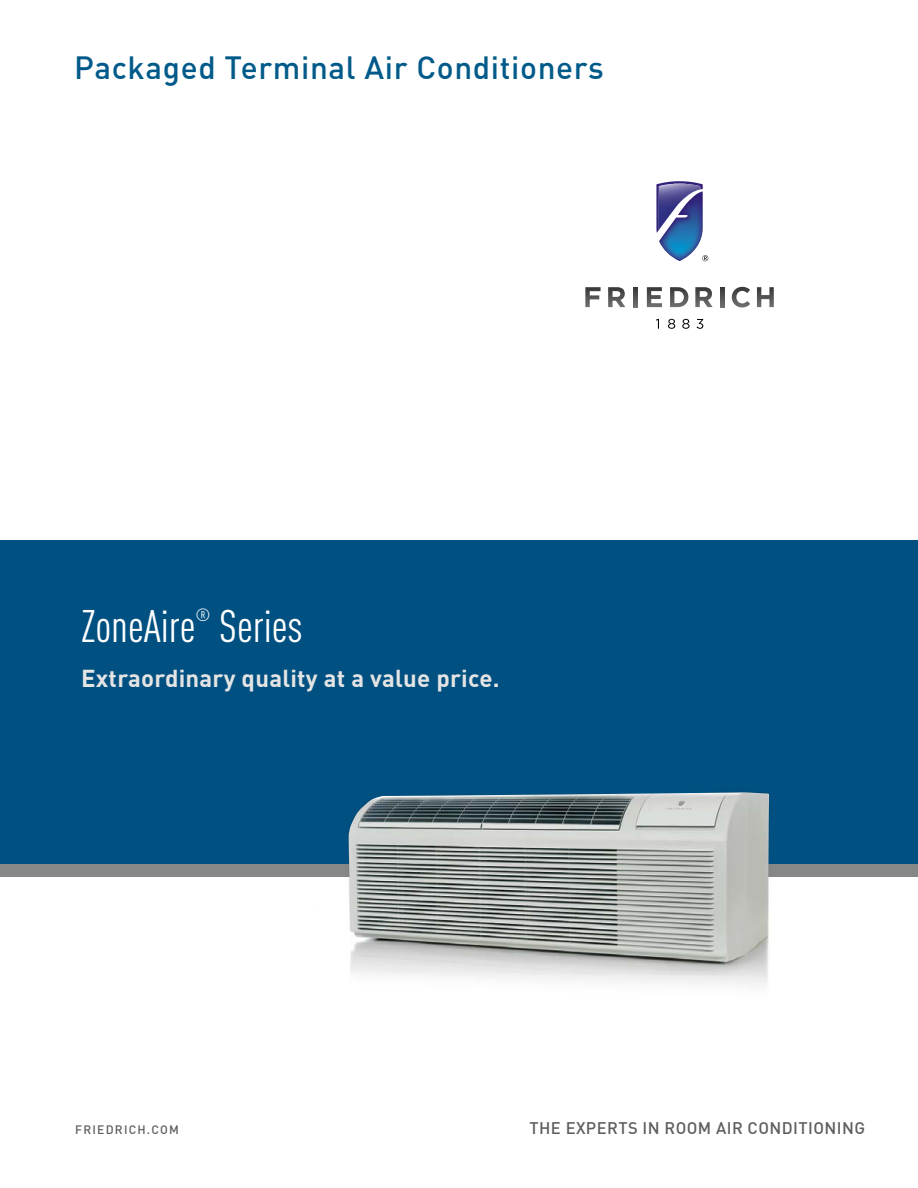
<style>
.page{position:relative;width:918px;height:1188px;background:#fff}
.page>*{position:absolute;margin:0;border:0;box-sizing:border-box;transform-origin:0 0}
.t1{font:condensed 45px "DINOT";color:#fff}
.t2{font:500 31.5px "DIN";letter-spacing:.02em;color:#005a89}
.t3{font:700 24px "DIN";letter-spacing:.01em;color:#e4e4e4}
.t4{font:condensed 17.55px "DINOT";color:#fff}
.t5{font:500 16.5px "DIN";letter-spacing:.025em;color:#5e5e5f}
.t6{font:500 12px "DIN";letter-spacing:.1em;color:#5e5e5f}
</style>
<div class="page">
<div style="left:0;top:863px;width:918px;height:14px;background:#868787"></div>
<div style="left:0;top:540px;width:918px;height:324px;background:#005081"></div>
<img style="left:659px;top:233px;width:44px;height:28px">
<img style="left:656px;top:181px;width:47px;height:52px">
<img style="left:659px;top:184px;width:41px;height:46px">
<svg style="left:702px;top:255px;width:6px;height:6px"></svg>
<svg style="left:585px;top:287px;width:16px;height:20px"></svg>
<svg style="left:608px;top:287px;width:17px;height:20px"></svg>
<svg style="left:633px;top:287px;width:4px;height:20px"></svg>
<svg style="left:647px;top:287px;width:15px;height:20px"></svg>
<svg style="left:670px;top:287px;width:18px;height:20px"></svg>
<svg style="left:695px;top:287px;width:18px;height:20px"></svg>
<svg style="left:720px;top:287px;width:5px;height:20px"></svg>
<svg style="left:732px;top:287px;width:18px;height:20px"></svg>
<svg style="left:757px;top:287px;width:17px;height:20px"></svg>
<svg style="left:656px;top:319px;width:47px;height:10px"></svg>
<img style="left:348px;top:795px;width:422px;height:190px">
<img style="left:349px;top:792px;width:420px;height:170px">
<h2 class="t2" style="left:74px;top:47px;width:531px">Packaged Terminal Air Conditioners</h2>
<h1 class="t1" style="left:81px;top:600px;width:116px">ZoneAire</h1>
<p class="t4" style="left:195px;top:605px;width:17px">®</p>
<h1 class="t1" style="left:219px;top:600px;width:85px">Series</h1>
<p class="t3" style="left:81px;top:663px;width:420px">Extraordinary quality at a value price.</p>
<p class="t6" style="left:75px;top:1122px;width:105px">FRIEDRICH.COM</p>
<p class="t5" style="left:529px;top:1117px;width:337px">THE EXPERTS IN ROOM AIR CONDITIONING</p>
</div>
